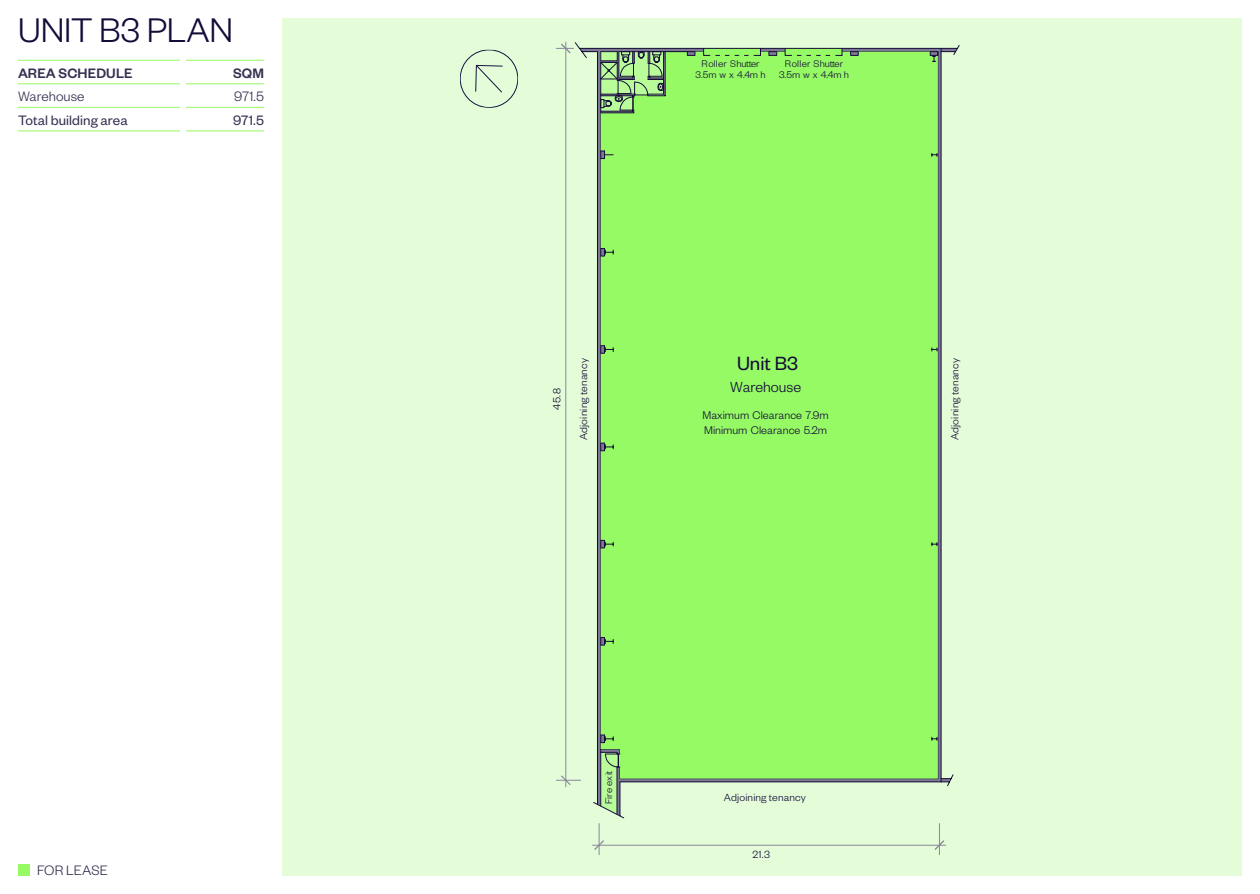
<style>
.page{position:relative;width:1260px;height:894px;background:#fff}
.page>*{position:absolute;margin:0;border:0;box-sizing:border-box;transform-origin:0 0}
.t1{font:300 37.5px "Founders Grotesk";color:#140b39}
.t2{font:21px "Founders Grotesk";color:#140c39}
.t3{font:300 16.05px "Founders Grotesk";color:#140c39}
.t4{font:300 15px "Founders Grotesk";letter-spacing:.005em;color:#362f51}
.t5{font:15px "Founders Grotesk";letter-spacing:.005em;color:#362f51}
.t6{font:500 15px "Founders Grotesk";letter-spacing:.01em;color:#362f51}
.t7{font:300 12.15px/14.9px "Founders Grotesk";color:#140c39}
.t8{font:300 11.4px "Founders Grotesk";letter-spacing:.015em;color:#140c39}
.t9{font:300 10.65px/10.8px "Founders Grotesk";color:#140c39;text-align:center}
</style>
<div class="page">
<div style="left:282px;top:18px;width:960px;height:858px;background:#e4fdd8"></div>
<div style="left:18px;top:864px;width:12px;height:12px;background:#96fa64"></div>
<hr style="left:18px;top:84px;width:162px;height:1px;background:#96fa64">
<hr style="left:18px;top:107px;width:162px;height:1px;background:#96fa64">
<hr style="left:18px;top:131px;width:162px;height:1px;background:#96fa64">
<hr style="left:186px;top:84px;width:78px;height:1px;background:#96fa64">
<hr style="left:186px;top:107px;width:78px;height:1px;background:#96fa64">
<hr style="left:186px;top:131px;width:78px;height:1px;background:#96fa64">
<hr style="left:18px;top:60px;width:162px;height:1px;background:#96fa64">
<hr style="left:186px;top:60px;width:78px;height:1px;background:#96fa64">
<svg style="left:594px;top:840px;width:10px;height:10px"></svg>
<svg style="left:935px;top:840px;width:9px;height:10px"></svg>
<svg style="left:556px;top:775px;width:18px;height:10px"></svg>
<svg style="left:556px;top:44px;width:18px;height:10px"></svg>
<hr style="left:566px;top:42px;width:1px;height:745px;background:#89869c">
<hr style="left:599px;top:824px;width:1px;height:31px;background:#89869c">
<hr style="left:939px;top:824px;width:1px;height:31px;background:#89869c">
<hr style="left:593px;top:845px;width:353px;height:1px;background:#89869c">
<svg style="left:574px;top:42px;width:386px;height:745px"></svg>
<svg style="left:593px;top:51px;width:103px;height:768px"></svg>
<svg style="left:460px;top:49px;width:58px;height:59px"></svg>
<h1 class="t1" style="left:18px;top:7px;width:217px">UNIT B3 PLAN</h1>
<h3 class="t6" style="left:18px;top:64px;width:116px">AREA SCHEDULE</h3>
<h3 class="t6" style="left:233px;top:64px;width:32px">SQM</h3>
<h3 class="t4" style="left:18px;top:88px;width:68px">Warehouse</h3>
<h3 class="t4" style="left:234px;top:88px;width:31px">971.5</h3>
<h3 class="t5" style="left:18px;top:111px;width:111px">Total building area</h3>
<h3 class="t5" style="left:233px;top:111px;width:32px">971.5</h3>
<h3 class="t4" style="left:37px;top:861px;width:72px">FOR LEASE</h3>
<p class="t9" style="left:696px;top:58px;width:71px">Roller Shutter<br>3.5m w x 4.4m h</p>
<p class="t9" style="left:779px;top:58px;width:71px">Roller Shutter<br>3.5m w x 4.4m h</p>
<p class="t8" style="left:550px;top:410px;width:23px;rotate:-90deg">45.8</p>
<h2 class="t2" style="left:737px;top:351px;width:62px">Unit B3</h2>
<h3 class="t3" style="left:730px;top:377px;width:73px">Warehouse</h3>
<p class="t8" style="left:577px;top:440px;width:84px;rotate:-90deg">Adjoining tenancy</p>
<p class="t8" style="left:948px;top:440px;width:84px;rotate:-90deg">Adjoining tenancy</p>
<p class="t7" style="left:702px;top:407px;width:128px">Maximum Clearance 7.9m<br>Minimum Clearance 5.2m</p>
<p class="t9" style="left:603px;top:804px;width:35px;rotate:-90deg">Fire exit</p>
<p class="t8" style="left:724px;top:790px;width:84px">Adjoining tenancy</p>
<p class="t8" style="left:752px;top:847px;width:19px">21.3</p>
</div>
